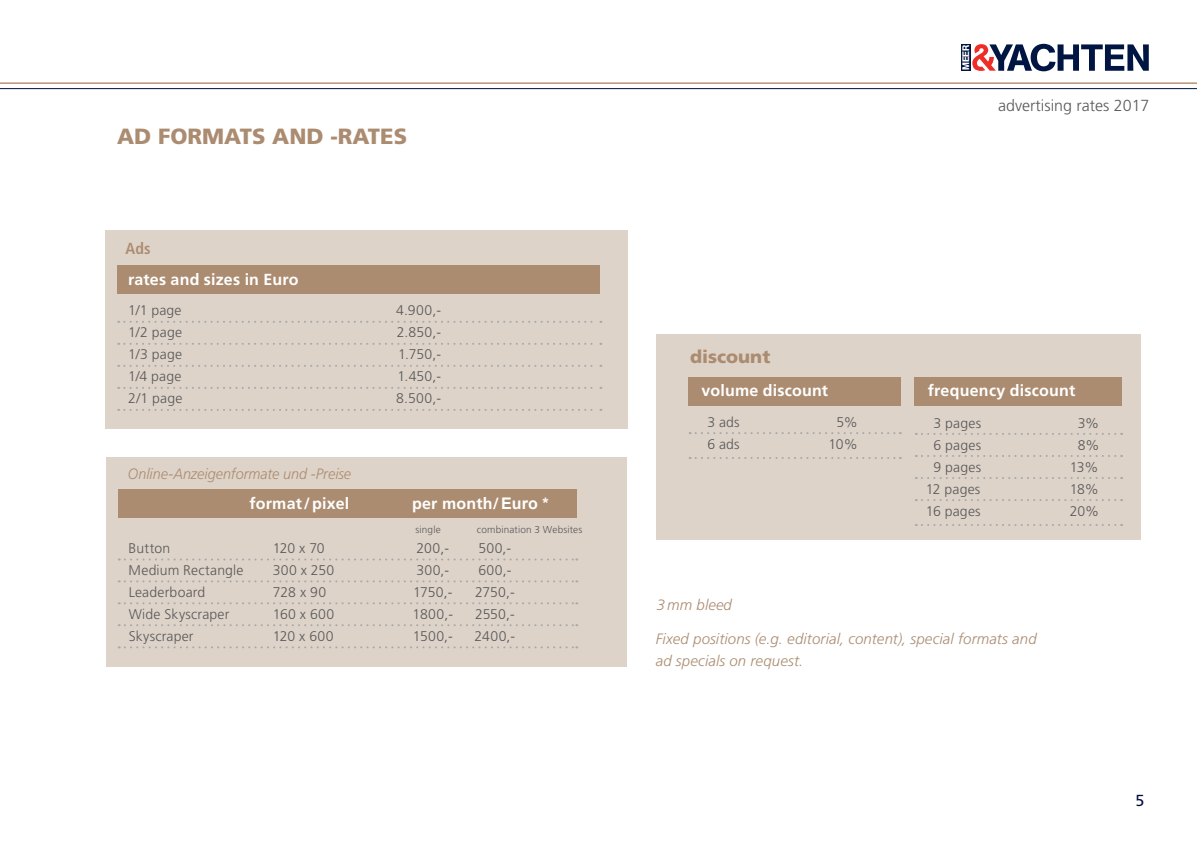
<style>
.page{position:relative;width:1197px;height:851px;background:#fff}
.page>*{position:absolute;margin:0;border:0;box-sizing:border-box;transform-origin:0 0}
.t1{font:900 22px "Frutiger";color:#ab8c71}
.t2{font:900 18px "Frutiger";color:#ab8c71}
.t3{font:700 16px "Frutiger";letter-spacing:.015em;color:#fff}
.t4{font:300 16px "Frutiger";color:#58595b}
.t5{font:700 condensed 16px "Frutiger";color:#ab8c71}
.t6{font:16px "Frutiger";color:#00113d}
.t7{font:italic 300 15px/21.6px "Frutiger";letter-spacing:.005em;color:#ab8c71}
.t8{font:italic 300 15px "Frutiger";letter-spacing:.005em;color:#ab8c71;scale:.96 1}
.t9{font:300 14px "Frutiger";letter-spacing:.015em;color:#58595b}
.t10{font:300 10px "Frutiger";letter-spacing:.015em;color:#58595b}
.t11{font:500 9.4px "AG Book Pro";color:#fff}
.s1{font-family:"Arial"}
</style>
<div class="page">
<hr style="left:0;top:82px;width:1196px;height:2px;background:#b59475">
<hr style="left:0;top:88px;width:1196px;height:1px;background:#00113d">
<svg style="left:972px;top:44px;width:176px;height:27px"></svg>
<div style="left:961px;top:44px;width:9px;height:27px;background:#001541"></div>
<div style="left:656px;top:334px;width:484px;height:206px;background:#ded3c8"></div>
<div style="left:105px;top:231px;width:522px;height:198px;background:#ded3c8"></div>
<div style="left:688px;top:377px;width:212px;height:28px;background:#ab8c71"></div>
<svg style="left:689px;top:432px;width:211px;height:2px"></svg>
<svg style="left:689px;top:457px;width:211px;height:2px"></svg>
<div style="left:914px;top:377px;width:207px;height:28px;background:#ab8c71"></div>
<svg style="left:915px;top:433px;width:206px;height:2px"></svg>
<svg style="left:915px;top:455px;width:206px;height:2px"></svg>
<svg style="left:915px;top:477px;width:206px;height:2px"></svg>
<svg style="left:915px;top:499px;width:206px;height:2px"></svg>
<svg style="left:915px;top:524px;width:206px;height:2px"></svg>
<div style="left:117px;top:265px;width:482px;height:28px;background:#ab8c71"></div>
<svg style="left:118px;top:321px;width:483px;height:2px"></svg>
<svg style="left:118px;top:343px;width:483px;height:2px"></svg>
<svg style="left:118px;top:365px;width:483px;height:2px"></svg>
<svg style="left:118px;top:387px;width:483px;height:2px"></svg>
<svg style="left:118px;top:409px;width:483px;height:2px"></svg>
<div style="left:106px;top:457px;width:520px;height:210px;background:#ded3c8"></div>
<div style="left:118px;top:489px;width:458px;height:29px;background:#ab8c71"></div>
<svg style="left:119px;top:558px;width:458px;height:2px"></svg>
<svg style="left:119px;top:580px;width:458px;height:2px"></svg>
<svg style="left:119px;top:602px;width:458px;height:2px"></svg>
<svg style="left:119px;top:624px;width:458px;height:2px"></svg>
<svg style="left:119px;top:646px;width:458px;height:2px"></svg>
<h1 class="t1" style="left:117px;top:123px;width:291px">AD FORMATS AND -RATES</h1>
<p class="t5" style="left:125px;top:239px;width:27px">Ads</p>
<p class="t3" style="left:128px;top:270px;width:172px">rates and sizes in Euro</p>
<p class="t9" style="left:128px;top:302px;width:55px">1/1 page</p>
<p class="t9" style="left:396px;top:302px;width:46px">4.900,-</p>
<p class="t9" style="left:128px;top:324px;width:55px">1/2 page</p>
<p class="t9" style="left:397px;top:324px;width:46px">2.850,-</p>
<p class="t9" style="left:128px;top:346px;width:55px">1/3 page</p>
<p class="t9" style="left:398px;top:346px;width:44px">1.750,-</p>
<p class="t9" style="left:128px;top:368px;width:55px">1/4 page</p>
<p class="t9" style="left:397px;top:368px;width:45px">1.450,-</p>
<p class="t9" style="left:128px;top:390px;width:56px">2/1 page</p>
<p class="t9" style="left:396px;top:390px;width:46px">8.500,-</p>
<p class="t8" style="left:128px;top:465px;width:234px">Online-Anzeigenformate und -Preise</p>
<p class="t3" style="left:249px;top:493px;width:101px">format/pixel</p>
<p class="t3" style="left:412px;top:493px;width:138px">per month/<span class="s1">Euro *</span></p>
<p class="t10" style="left:415px;top:524px;width:27px">single</p>
<p class="t10" style="left:477px;top:524px;width:107px">combination 3 Websites</p>
<p class="t9" style="left:129px;top:540px;width:43px">Button</p>
<p class="t9" style="left:273px;top:540px;width:53px">120 x 70</p>
<p class="t9" style="left:416px;top:540px;width:34px">200,-</p>
<p class="t9" style="left:478px;top:540px;width:34px">500,-</p>
<p class="t9" style="left:129px;top:562px;width:116px">Medium Rectangle</p>
<p class="t9" style="left:273px;top:562px;width:63px">300 x 250</p>
<p class="t9" style="left:416px;top:562px;width:34px">300,-</p>
<p class="t9" style="left:478px;top:562px;width:34px">600,-</p>
<p class="t9" style="left:129px;top:584px;width:78px">Leaderboard</p>
<p class="t9" style="left:273px;top:584px;width:55px">728 x 90</p>
<p class="t9" style="left:413px;top:584px;width:41px">1750,-</p>
<p class="t9" style="left:475px;top:584px;width:41px">2750,-</p>
<p class="t9" style="left:129px;top:606px;width:102px">Wide Skyscraper</p>
<p class="t9" style="left:273px;top:606px;width:63px">160 x 600</p>
<p class="t9" style="left:412px;top:606px;width:42px">1800,-</p>
<p class="t9" style="left:475px;top:606px;width:41px">2550,-</p>
<p class="t9" style="left:129px;top:628px;width:66px">Skyscraper</p>
<p class="t9" style="left:273px;top:628px;width:62px">120 x 600</p>
<p class="t9" style="left:413px;top:628px;width:41px">1500,-</p>
<p class="t9" style="left:474px;top:628px;width:42px">2400,-</p>
<p class="t11" style="left:959px;top:70px;width:26px;rotate:-90deg">MEER</p>
<p class="t4" style="left:998px;top:96px;width:153px">advertising rates 2017</p>
<p class="t2" style="left:690px;top:346px;width:82px">discount</p>
<p class="t3" style="left:701px;top:381px;width:128px">volume discount</p>
<p class="t9" style="left:707px;top:414px;width:34px">3 ads</p>
<p class="t9" style="left:836px;top:414px;width:23px">5%</p>
<p class="t9" style="left:707px;top:436px;width:34px">6 ads</p>
<p class="t9" style="left:828px;top:436px;width:31px">10%</p>
<p class="t7" style="left:656px;top:593px;width:77px">3mm bleed</p>
<p class="t3" style="left:927px;top:381px;width:149px">frequency discount</p>
<p class="t9" style="left:933px;top:415px;width:49px">3 pages</p>
<p class="t9" style="left:1077px;top:415px;width:23px">3%</p>
<p class="t9" style="left:933px;top:437px;width:49px">6 pages</p>
<p class="t9" style="left:1077px;top:437px;width:23px">8%</p>
<p class="t9" style="left:933px;top:459px;width:49px">9 pages</p>
<p class="t9" style="left:1069px;top:459px;width:30px">13%</p>
<p class="t9" style="left:925px;top:481px;width:56px">12 pages</p>
<p class="t9" style="left:1069px;top:481px;width:31px">18%</p>
<p class="t9" style="left:925px;top:503px;width:56px">16 pages</p>
<p class="t9" style="left:1069px;top:503px;width:31px">20%</p>
<p class="t7" style="left:655px;top:628px;width:382px">Fixed positions (e.g. editorial, content), special formats and ad specials on request.</p>
<p class="t6" style="left:1135px;top:790px;width:10px">5</p>
</div>
